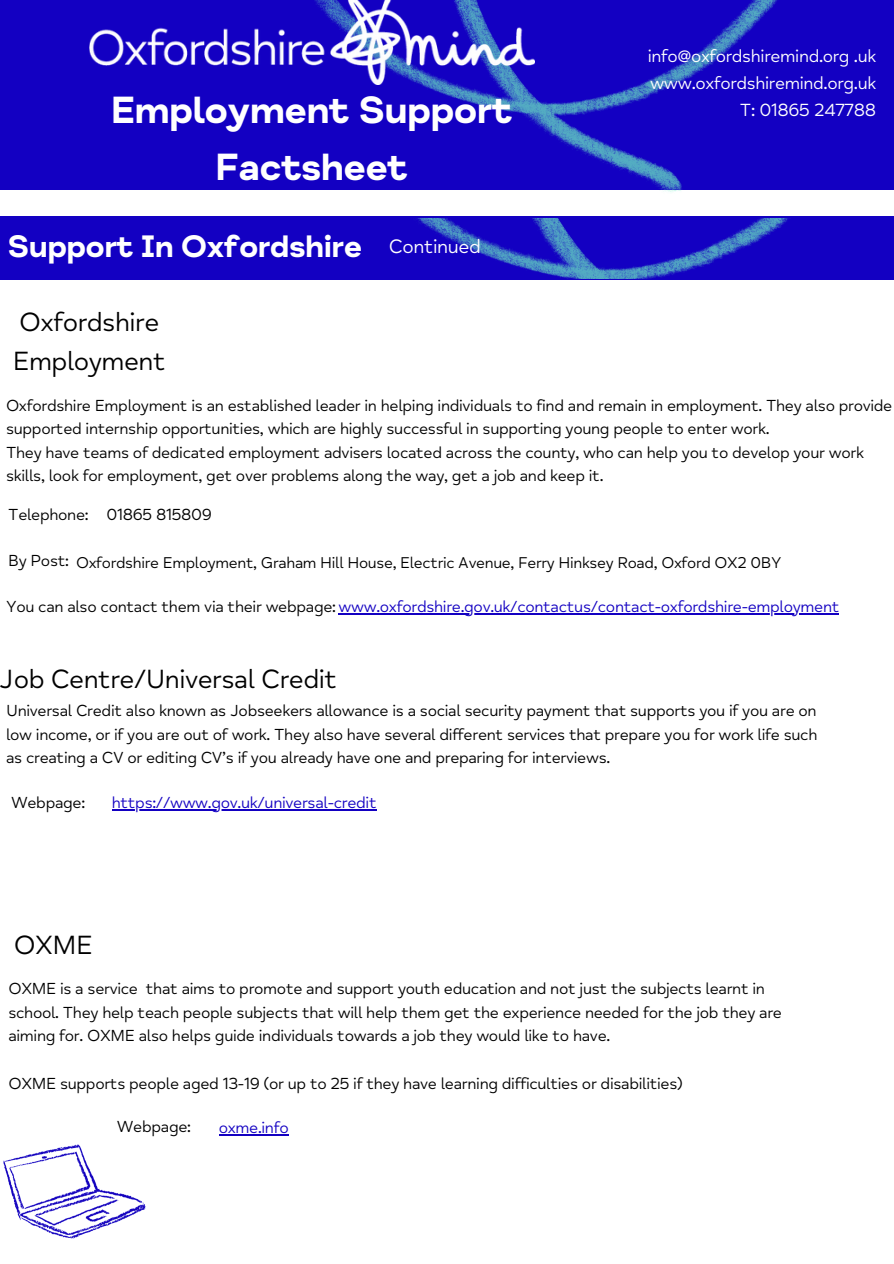
<style>
.page{position:relative;width:894px;height:1264px;background:#fff}
.page>*{position:absolute;margin:0;border:0;box-sizing:border-box;transform-origin:0 0}
.t1{font:700 38.85px "Mind Meridian";letter-spacing:-.02em;color:#fff}
.t2{font:700 31.8px "Mind Meridian";letter-spacing:-.02em;color:#fff}
.t3{font:27px/39.3px "Mind Meridian";letter-spacing:-.02em;color:#000}
.t4{font:19.8px "Mind Meridian";letter-spacing:-.02em;color:#fff}
.t5{font:18px/27px "Mind Meridian";letter-spacing:-.02em;color:#fff}
.t6{font:16.35px/23.7px "Mind Meridian";letter-spacing:-.02em;color:#000}
.t7{font:16.35px "Mind Meridian";letter-spacing:-.02em;color:#1300c2}
.t8{font:15.9px "Mind Meridian";letter-spacing:-.02em;color:#000}
.s1{color:#000}
</style>
<div class="page">
<div style="left:0;top:0;width:893px;height:190px;background:#1300c2"></div>
<img style="left:374px;top:0;width:403px;height:192px">
<img style="left:89px;top:0;width:445px;height:84px">
<hr style="left:219px;top:1134px;width:69px;height:1px;background:#1300c2">
<div style="left:0;top:217px;width:893px;height:63px;background:#1300c2"></div>
<img style="left:417px;top:218px;width:373px;height:61px">
<img style="left:3px;top:1144px;width:143px;height:95px">
<hr style="left:338px;top:613px;width:501px;height:1px;background:#1300c2">
<hr style="left:112px;top:809px;width:264px;height:1px;background:#1300c2">
<p class="t5" style="left:647px;top:43px;width:230px">info@oxfordshiremind.org .uk www.oxfordshiremind.org.uk</p>
<h5 class="t1" style="left:111px;top:87px;width:403px">Employment Support</h5>
<p class="t5" style="left:739px;top:97px;width:138px">T: 01865 247788</p>
<h5 class="t1" style="left:215px;top:144px;width:194px">Factsheet</h5>
<h4 class="t2" style="left:7px;top:228px;width:356px">Support In Oxfordshire</h4>
<p class="t4" style="left:389px;top:234px;width:93px">Continued</p>
<p class="t3" style="left:13px;top:302px;width:154px">Oxfordshire<br>Employment</p>
<p class="t6" style="left:6px;top:393px;width:887px">Oxfordshire Employment is an established leader in helping individuals to find and remain in employment. They also provide supported internship opportunities, which are highly successful in supporting young people to enter work.</p>
<p class="t6" style="left:6px;top:441px;width:859px">They have teams of dedicated employment advisers located across the county, who can help you to develop your work skills, look for employment, get over problems along the way, get a job and keep it.</p>
<p class="t6" style="left:106px;top:503px;width:107px">01865 815809</p>
<h4 class="t8" style="left:76px;top:553px;width:706px">Oxfordshire Employment, Graham Hill House, Electric Avenue, Ferry Hinksey Road, Oxford OX2 0BY</h4>
<p class="t7" style="left:6px;top:596px;width:834px"><span class="s1">You can also contact them via their webpage:</span> www.oxfordshire.gov.uk/contactus/contact-oxfordshire-employment</p>
<p class="t6" style="left:8px;top:503px;width:82px">Telephone:</p>
<p class="t6" style="left:8px;top:549px;width:62px">By Post:</p>
<p class="t3" style="left:0;top:659px;width:339px">Job Centre/Universal Credit</p>
<h3 class="t6" style="left:6px;top:699px;width:812px;text-align:justify">Universal Credit also known as Jobseekers allowance is a social security payment that supports you if you are on low income, or if you are out of work. They also have several different services that prepare you for work life such as creating a CV or editing CV’s if you already have one and preparing for interviews.</h3>
<p class="t6" style="left:11px;top:790px;width:76px">Webpage:</p>
<p class="t7" style="left:112px;top:792px;width:266px">https://www.gov.uk/universal-credit</p>
<h1 class="t3" style="left:14px;top:926px;width:80px">OXME</h1>
<p class="t6" style="left:8px;top:977px;width:775px">OXME is a service that aims to promote and support youth education and not just the subjects learnt in school. They help teach people subjects that will help them get the experience needed for the job they are aiming for. OXME also helps guide individuals towards a job they would like to have.</p>
<h5 class="t6" style="left:8px;top:1071px;width:676px">OXME supports people aged 13-19 (or up to 25 if they have learning difficulties or disabilities)</h5>
<h2 class="t7" style="left:219px;top:1117px;width:71px">oxme.info</h2>
<p class="t6" style="left:117px;top:1115px;width:76px">Webpage:</p>
</div>
